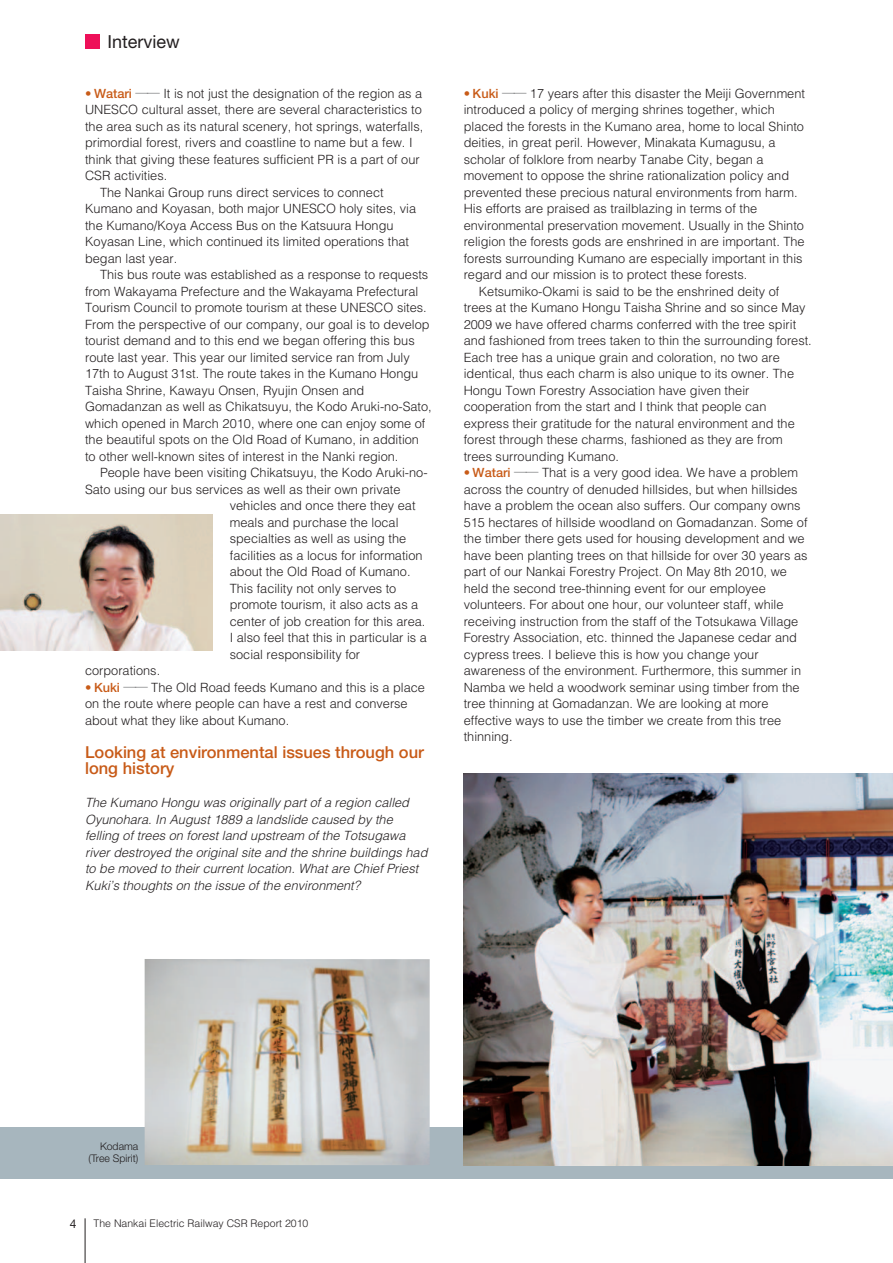
<style>
.page{position:relative;width:893px;height:1263px;background:#fff}
.page>*{position:absolute;margin:0;border:0;box-sizing:border-box;transform-origin:0 0}
.t1{font:18px "Helvetica Neue";color:#231f20}
.t2{font:500 16.5px/16.5px "Helvetica Neue";color:#c85b18}
.t3{font:300 12.75px/16.5px "Helvetica";color:#231f20}
.t4{font:italic 300 12.75px/16.5px "Helvetica";color:#231f20}
.t5{font:12px "Helvetica Neue";color:#231f20}
.t6{font:300 10.5px "Helvetica";color:#231f20}
.t7{font:300 10.5px/11.2px "Helvetica Neue";color:#231f20;text-align:right}
.s1{font-family:"Helvetica Neue";font-weight:500;color:#c85b18}
.s2{font-family:"Shin Go";font-weight:400;color:#57585a}
</style>
<div class="page">
<div style="left:0;top:1128px;width:892px;height:51px;background:#a7b6be"></div>
<img style="left:463px;top:773px;width:429px;height:392px">
<img style="left:0;top:515px;width:213px;height:136px">
<img style="left:145px;top:959px;width:284px;height:206px">
<div style="left:85px;top:34px;width:14px;height:15px;background:#ee1059"></div>
<hr style="left:85px;top:1218px;width:1px;height:45px;background:#231f20">
<h1 class="t1" style="left:107px;top:35px;width:74px">Interview</h1>
<p class="t3" style="left:85px;top:86px;width:338px"><span class="s1">• Watari</span> <span class="s2">──</span> It is not just the designation of the region as a</p>
<p class="t3" style="left:85px;top:103px;width:338px">UNESCO cultural asset, there are several characteristics to</p>
<p class="t3" style="left:85px;top:119px;width:340px">the area such as its natural scenery, hot springs, waterfalls,</p>
<p class="t3" style="left:85px;top:136px;width:329px">primordial forest, rivers and coastline to name but a few. I</p>
<p class="t3" style="left:85px;top:152px;width:336px">think that giving these features sufficient PR is a part of our</p>
<p class="t3" style="left:85px;top:169px;width:84px">CSR activities.</p>
<p class="t3" style="left:100px;top:185px;width:285px">The Nankai Group runs direct services to connect</p>
<p class="t3" style="left:85px;top:202px;width:332px">Kumano and Koyasan, both major UNESCO holy sites, via</p>
<p class="t3" style="left:85px;top:218px;width:310px">the Kumano/Koya Access Bus on the Katsuura Hongu</p>
<p class="t3" style="left:85px;top:235px;width:325px">Koyasan Line, which continued its limited operations that</p>
<p class="t3" style="left:85px;top:251px;width:94px">began last year.</p>
<p class="t3" style="left:100px;top:268px;width:330px">This bus route was established as a response to requests</p>
<p class="t3" style="left:85px;top:284px;width:335px">from Wakayama Prefecture and the Wakayama Prefectural</p>
<p class="t3" style="left:85px;top:301px;width:343px">Tourism Council to promote tourism at these UNESCO sites.</p>
<p class="t3" style="left:85px;top:317px;width:346px">From the perspective of our company, our goal is to develop</p>
<p class="t3" style="left:85px;top:334px;width:331px">tourist demand and to this end we began offering this bus</p>
<p class="t3" style="left:85px;top:350px;width:326px">route last year. This year our limited service ran from July</p>
<p class="t3" style="left:85px;top:367px;width:335px">17th to August 31st. The route takes in the Kumano Hongu</p>
<p class="t3" style="left:85px;top:383px;width:281px">Taisha Shrine, Kawayu Onsen, Ryujin Onsen and</p>
<p class="t3" style="left:85px;top:400px;width:348px">Gomadanzan as well as Chikatsuyu, the Kodo Aruki-no-Sato,</p>
<p class="t3" style="left:85px;top:416px;width:342px">which opened in March 2010, where one can enjoy some of</p>
<p class="t3" style="left:85px;top:433px;width:335px">the beautiful spots on the Old Road of Kumano, in addition</p>
<p class="t3" style="left:85px;top:449px;width:315px">to other well-known sites of interest in the Nanki region.</p>
<p class="t3" style="left:100px;top:466px;width:329px">People have been visiting Chikatsuyu, the Kodo Aruki-no-</p>
<p class="t3" style="left:85px;top:482px;width:317px">Sato using our bus services as well as their own private</p>
<p class="t3" style="left:230px;top:499px;width:187px">vehicles and once there they eat</p>
<p class="t3" style="left:230px;top:515px;width:170px">meals and purchase the local</p>
<p class="t3" style="left:230px;top:532px;width:178px">specialties as well as using the</p>
<p class="t3" style="left:230px;top:548px;width:194px">facilities as a locus for information</p>
<p class="t3" style="left:230px;top:565px;width:182px">about the Old Road of Kumano.</p>
<p class="t3" style="left:230px;top:581px;width:168px">This facility not only serves to</p>
<p class="t3" style="left:230px;top:598px;width:190px">promote tourism, it also acts as a</p>
<p class="t3" style="left:230px;top:614px;width:197px">center of job creation for this area.</p>
<p class="t3" style="left:230px;top:631px;width:199px">I also feel that this in particular is a</p>
<p class="t3" style="left:230px;top:647px;width:132px">social responsibility for</p>
<p class="t3" style="left:85px;top:664px;width:77px">corporations.</p>
<p class="t3" style="left:85px;top:680px;width:341px"><span class="s1">• Kuki</span> <span class="s2">──</span> The Old Road feeds Kumano and this is a place on the route where people can have a rest and converse about what they like about Kumano.</p>
<p class="t2" style="left:85px;top:745px;width:340px">Looking at environmental issues through our long history</p>
<p class="t4" style="left:85px;top:796px;width:346px">The Kumano Hongu was originally part of a region called Oyunohara. In August 1889 a landslide caused by the felling of trees on forest land upstream of the Totsugawa river destroyed the original site and the shrine buildings had to be moved to their current location. What are Chief Priest Kuki’s thoughts on the issue of the environment?</p>
<p class="t3" style="left:463px;top:86px;width:343px"><span class="s1">• Kuki</span> <span class="s2">──</span> 17 years after this disaster the Meiji Government</p>
<p class="t3" style="left:463px;top:103px;width:313px">introduced a policy of merging shrines together, which</p>
<p class="t3" style="left:463px;top:119px;width:342px">placed the forests in the Kumano area, home to local Shinto</p>
<p class="t3" style="left:463px;top:136px;width:313px">deities, in great peril. However, Minakata Kumagusu, a</p>
<p class="t3" style="left:463px;top:152px;width:301px">scholar of folklore from nearby Tanabe City, began a</p>
<p class="t3" style="left:463px;top:169px;width:327px">movement to oppose the shrine rationalization policy and</p>
<p class="t3" style="left:463px;top:185px;width:335px">prevented these precious natural environments from harm.</p>
<p class="t3" style="left:463px;top:202px;width:295px">His efforts are praised as trailblazing in terms of the</p>
<p class="t3" style="left:463px;top:218px;width:342px">environmental preservation movement. Usually in the Shinto</p>
<p class="t3" style="left:463px;top:235px;width:342px">religion the forests gods are enshrined in are important. The</p>
<p class="t3" style="left:463px;top:251px;width:340px">forests surrounding Kumano are especially important in this</p>
<p class="t3" style="left:463px;top:268px;width:285px">regard and our mission is to protect these forests.</p>
<p class="t3" style="left:478px;top:284px;width:302px">Ketsumiko-Okami is said to be the enshrined deity of</p>
<p class="t3" style="left:463px;top:301px;width:343px">trees at the Kumano Hongu Taisha Shrine and so since May</p>
<p class="t3" style="left:463px;top:317px;width:334px">2009 we have offered charms conferred with the tree spirit</p>
<p class="t3" style="left:463px;top:334px;width:349px">and fashioned from trees taken to thin the surrounding forest.</p>
<p class="t3" style="left:463px;top:350px;width:318px">Each tree has a unique grain and coloration, no two are</p>
<p class="t3" style="left:463px;top:367px;width:332px">identical, thus each charm is also unique to its owner. The</p>
<p class="t3" style="left:463px;top:383px;width:287px">Hongu Town Forestry Association have given their</p>
<p class="t3" style="left:463px;top:400px;width:304px">cooperation from the start and I think that people can</p>
<p class="t3" style="left:463px;top:416px;width:332px">express their gratitude for the natural environment and the</p>
<p class="t3" style="left:463px;top:433px;width:320px">forest through these charms, fashioned as they are from</p>
<p class="t3" style="left:463px;top:449px;width:157px">trees surrounding Kumano.</p>
<p class="t3" style="left:463px;top:466px;width:345px"><span class="s1">• Watari</span> <span class="s2">──</span> That is a very good idea. We have a problem across the country of denuded hillsides, but when hillsides have a problem the ocean also suffers. Our company owns 515 hectares of hillside woodland on Gomadanzan. Some of the timber there gets used for housing development and we have been planting trees on that hillside for over 30 years as part of our Nankai Forestry Project. On May 8th 2010, we held the second tree-thinning event for our employee volunteers. For about one hour, our volunteer staff, while receiving instruction from the staff of the Totsukawa Village Forestry Association, etc. thinned the Japanese cedar and cypress trees. I believe this is how you change your awareness of the environment. Furthermore, this summer in Namba we held a woodwork seminar using timber from the tree thinning at Gomadanzan. We are looking at more effective ways to use the timber we create from this tree thinning.</p>
<p class="t7" style="left:88px;top:1142px;width:51px">Kodama (Tree Spirit)</p>
<p class="t5" style="left:70px;top:1219px;width:8px">4</p>
<p class="t6" style="left:94px;top:1220px;width:216px">The Nankai Electric Railway CSR Report 2010</p>
</div>
